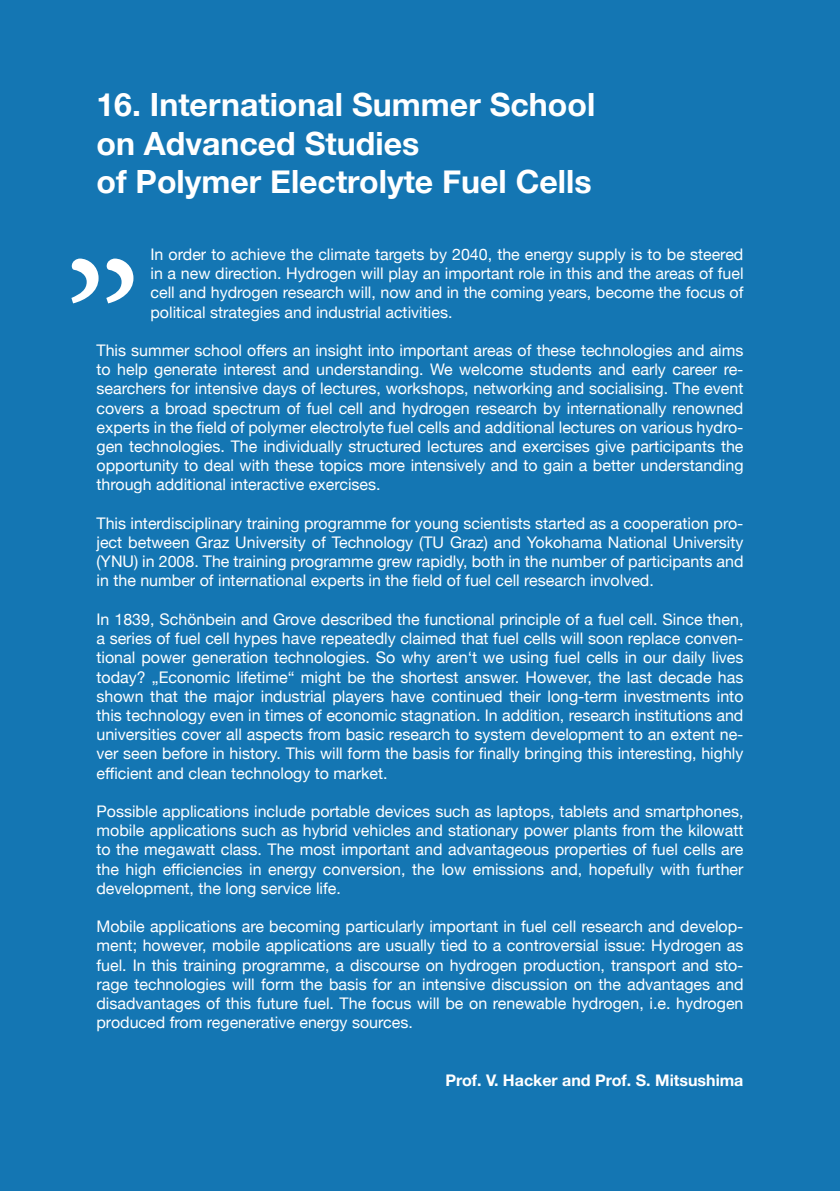
<style>
.page{position:relative;width:840px;height:1191px;background:#fff}
.page>*{position:absolute;margin:0;border:0;box-sizing:border-box;transform-origin:0 0}
.t1{font:700 32px/38.4px "Helvetica Neue";color:#fff}
.t2{font:16px/19.2px "Helvetica Neue";color:#fff;text-align:justify}
.t3{font:700 16px "Helvetica Neue";color:#fff}
</style>
<div class="page">
<div style="left:0;top:0;width:839px;height:1191px;background:#1476b3"></div>
<svg style="left:71px;top:258px;width:62px;height:45px"></svg>
<h1 class="t1" style="left:96px;top:86px;width:500px">16. International Summer School on Advanced Studies<br>of Polymer Electrolyte Fuel Cells</h1>
<p class="t2" style="left:150px;top:245px;width:594px">In order to achieve the climate targets by 2040, the energy supply is to be steered in a new direction. Hydrogen will play an important role in this and the areas of fuel cell and hydrogen research will, now and in the coming years, become the focus of political strategies and industrial activities.</p>
<p class="t2" style="left:96px;top:341px;width:648px">This summer school offers an insight into important areas of these technologies and aims to help generate interest and understanding. We welcome students and early career re&shy;searchers for intensive days of lectures, workshops, networking and socialising. The event covers a broad spectrum of fuel cell and hydrogen research by internationally renowned experts in the field of polymer electrolyte fuel cells and additional lectures on various hydro&shy;gen technologies. The individually structured lectures and exercises give participants the opportunity to deal with these topics more intensively and to gain a better understanding through additional interactive exercises.</p>
<p class="t2" style="left:96px;top:514px;width:648px">This interdisciplinary training programme for young scientists started as a cooperation pro&shy;ject between Graz University of Technology (TU Graz) and Yokohama National University (YNU) in 2008. The training programme grew rapidly, both in the number of participants and in the number of international experts in the field of fuel cell research involved.</p>
<p class="t2" style="left:96px;top:610px;width:648px">In 1839, Schönbein and Grove described the functional principle of a fuel cell. Since then, a series of fuel cell hypes have repeatedly claimed that fuel cells will soon replace conven&shy;tional power generation technologies. So why aren‘t we using fuel cells in our daily lives today? „Economic lifetime“ might be the shortest answer. However, the last decade has shown that the major industrial players have continued their long-term investments into this technology even in times of economic stagnation. In addition, research institutions and universities cover all aspects from basic research to system development to an extent ne&shy;ver seen before in history. This will form the basis for finally bringing this interesting, highly efficient and clean technology to market.</p>
<p class="t2" style="left:96px;top:802px;width:648px">Possible applications include portable devices such as laptops, tablets and smartphones, mobile applications such as hybrid vehicles and stationary power plants from the kilowatt to the megawatt class. The most important and advantageous properties of fuel cells are the high efficiencies in energy conversion, the low emissions and, hopefully with further development, the long service life.</p>
<p class="t2" style="left:96px;top:917px;width:648px">Mobile applications are becoming particularly important in fuel cell research and develop&shy;ment; however, mobile applications are usually tied to a controversial issue: Hydrogen as fuel. In this training programme, a discourse on hydrogen production, transport and sto&shy;rage technologies will form the basis for an intensive discussion on the advantages and disadvantages of this future fuel. The focus will be on renewable hydrogen, i.e. hydrogen produced from regenerative energy sources.</p>
<p class="t3" style="left:445px;top:1067px;width:299px">Prof. V. Hacker and Prof. S. Mitsushima</p>
</div>
